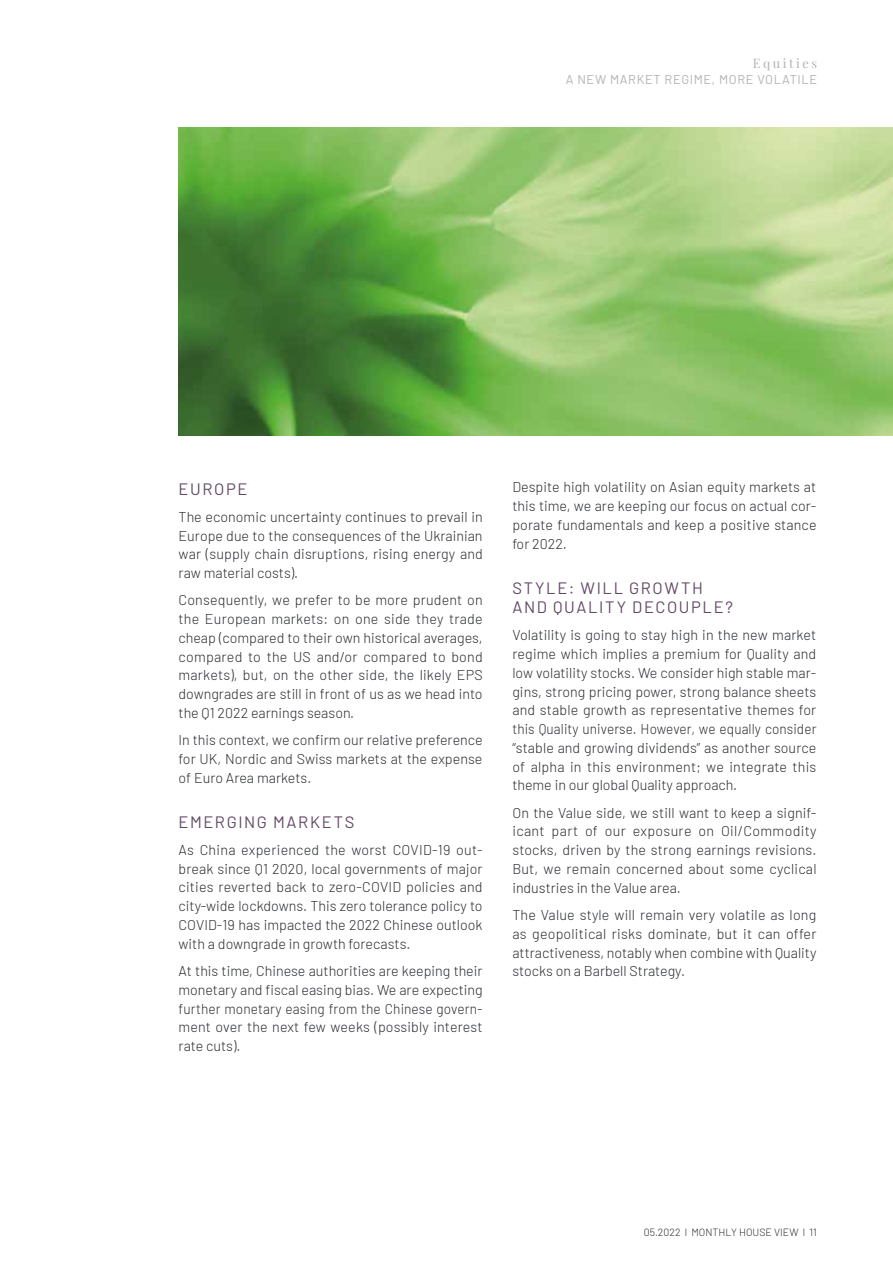
<style>
.page{position:relative;width:893px;height:1263px;background:#fff}
.page>*{position:absolute;margin:0;border:0;box-sizing:border-box;transform-origin:0 0}
.t1{font:16.5px/19.5px "Barlow";letter-spacing:.1em;color:#624865}
.t2{font:300 14.25px/18.8px "Barlow";color:#2a2c30;text-align:justify}
.t3{font:12.75px "Barlow";letter-spacing:.05em;color:#b3b2b2}
.t4{font:12.75px "Playfair Display";letter-spacing:.2em;color:#b3b2b2}
.t5{font:300 10.5px "Barlow";color:#2a2c30}
</style>
<div class="page">
<img style="left:178px;top:128px;width:715px;height:308px">
<p class="t4" style="left:753px;top:53px;width:66px">Equities</p>
<p class="t3" style="left:566px;top:70px;width:253px">A NEW MARKET REGIME, MORE VOLATILE</p>
<p class="t1" style="left:179px;top:478px;width:70px">EUROPE</p>
<p class="t2" style="left:179px;top:506px;width:306px">The economic uncertainty continues to prevail in Europe due to the consequences of the Ukrainian war (supply chain disruptions, rising energy and raw material costs).</p>
<p class="t2" style="left:179px;top:590px;width:306px">Consequently, we prefer to be more prudent on the European markets: on one side they trade cheap (compared to their own historical averages, compared to the US and/or compared to bond markets), but, on the other side, the likely EPS downgrades are still in front of us as we head into the Q1 2022 earnings season.</p>
<p class="t2" style="left:179px;top:730px;width:306px">In this context, we confirm our relative preference for UK, Nordic and Swiss markets at the expense of Euro Area markets.</p>
<p class="t1" style="left:179px;top:811px;width:177px">EMERGING MARKETS</p>
<p class="t2" style="left:179px;top:839px;width:306px">As China experienced the worst COVID-19 out&shy;break since Q1 2020, local governments of major cities reverted back to zero-COVID policies and city-wide lockdowns. This zero tolerance policy to COVID-19 has impacted the 2022 Chinese outlook with a downgrade in growth forecasts.</p>
<p class="t2" style="left:179px;top:960px;width:306px">At this time, Chinese authorities are keeping their monetary and fiscal easing bias. We are expecting further monetary easing from the Chinese govern&shy;ment over the next few weeks (possibly interest rate cuts).</p>
<p class="t2" style="left:512px;top:477px;width:306px">Despite high volatility on Asian equity markets at this time, we are keeping our focus on actual cor&shy;porate fundamentals and keep a positive stance for 2022.</p>
<p class="t1" style="left:512px;top:577px;width:222px">STYLE: WILL GROWTH<br>AND QUALITY DECOUPLE?</p>
<p class="t2" style="left:512px;top:625px;width:306px">Volatility is going to stay high in the new market regime which implies a premium for Quality and low volatility stocks. We consider high stable mar&shy;gins, strong pricing power, strong balance sheets and stable growth as representative themes for this Quality universe. However, we equally consider “stable and growing dividends” as another source of alpha in this environment; we integrate this theme in our global Quality approach.</p>
<p class="t2" style="left:512px;top:802px;width:306px">On the Value side, we still want to keep a signif&shy;icant part of our exposure on Oil/Commodity stocks, driven by the strong earnings revisions.<br>But, we remain concerned about some cyclical industries in the Value area.</p>
<p class="t2" style="left:512px;top:904px;width:306px">The Value style will remain very volatile as long as geopolitical risks dominate, but it can offer attractiveness, notably when combine with Quality stocks on a Barbell Strategy.</p>
<p class="t5" style="left:644px;top:1225px;width:175px">05.2022 l MONTHLY HOUSE VIEW l 11</p>
</div>
